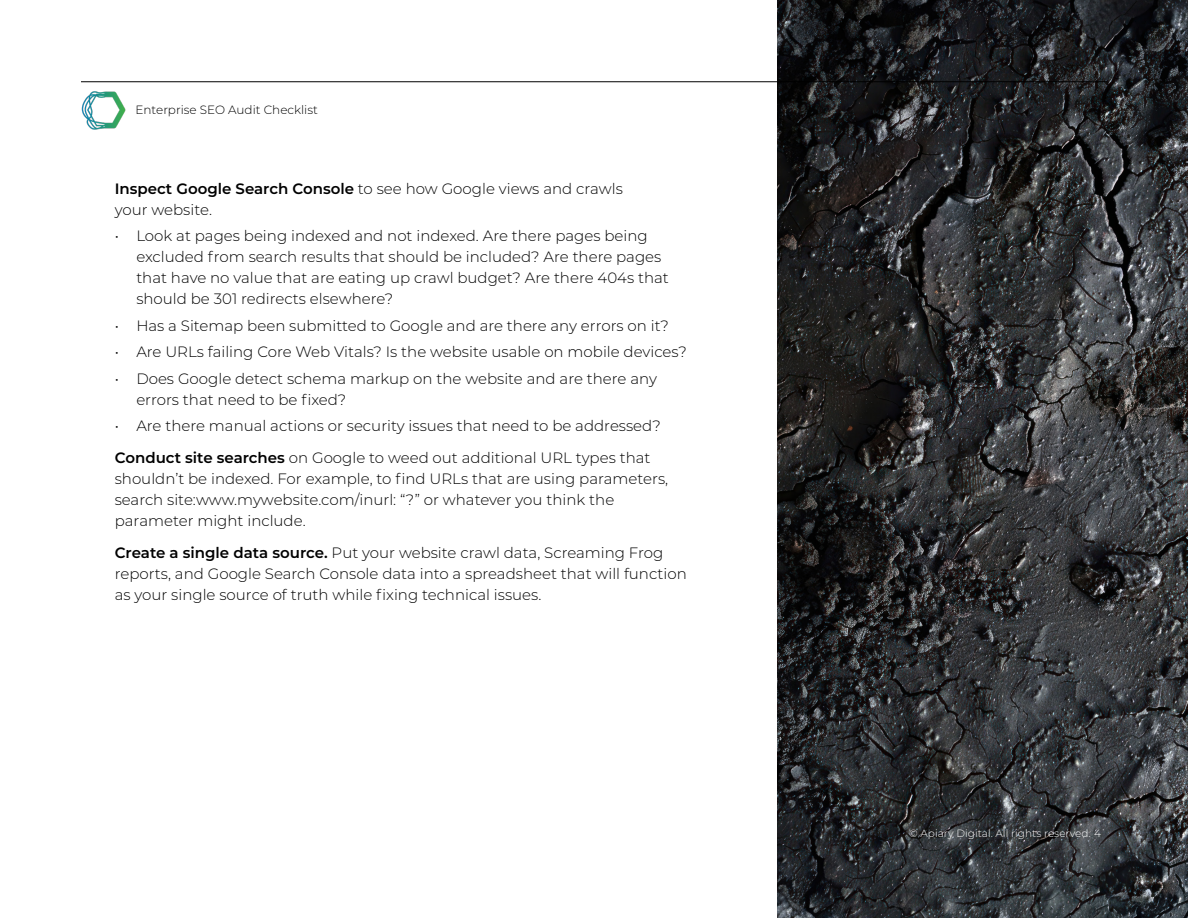
<style>
.page{position:relative;width:1188px;height:918px;background:#fff}
.page>*{position:absolute;margin:0;border:0;box-sizing:border-box;transform-origin:0 0}
.t1{font:300 15px/21px "Montserrat";color:#000}
.t2{font:300 12px "Montserrat";color:#000}
.t3{font:300 10.5px "Montserrat";color:#fff}
.s1{font-weight:600}
</style>
<div class="page">
<img style="left:778px;top:0;width:410px;height:918px">
<hr style="left:81px;top:81px;width:1026px;height:1px;background:#000">
<img style="left:81px;top:91px;width:45px;height:39px">
<p class="t2" style="left:136px;top:102px;width:184px">Enterprise SEO Audit Checklist</p>
<p class="t1" style="left:115px;top:178px;width:510px"><span class="s1">Inspect Google Search Console</span> to see how Google views and crawls your website.</p>
<p class="t1" style="left:136px;top:225px;width:534px;text-indent:-22px">• Look at pages being indexed and not indexed. Are there pages being excluded from search results that should be included? Are there pages that have no value that are eating up crawl budget? Are there 404s that should be 301 redirects elsewhere?</p>
<p class="t1" style="left:115px;top:315px;width:556px">• Has a Sitemap been submitted to Google and are there any errors on it?</p>
<p class="t1" style="left:115px;top:341px;width:574px">• Are URLs failing Core Web Vitals? Is the website usable on mobile devices?</p>
<p class="t1" style="left:136px;top:367px;width:522px;text-indent:-22px">• Does Google detect schema markup on the website and are there any errors that need to be fixed?</p>
<p class="t1" style="left:115px;top:409px;width:548px;line-height:31.8px">• Are there manual actions or security issues that need to be addressed?<br><span class="s1">Conduct site searches</span> on Google to weed out additional URL types that</p>
<p class="t1" style="left:115px;top:468px;width:555px">shouldn’t be indexed. For example, to find URLs that are using parameters, search site:www.mywebsite.com/inurl: “?” or whatever you think the parameter might include.</p>
<p class="t1" style="left:115px;top:541px;width:574px"><span class="s1">Create a single data source.</span> Put your website crawl data, Screaming Frog reports, and Google Search Console data into a spreadsheet that will function as your single source of truth while fixing technical issues.</p>
<p class="t3" style="left:909px;top:826px;width:193px">© Apiary Digital. All rights reserved. 4</p>
</div>
